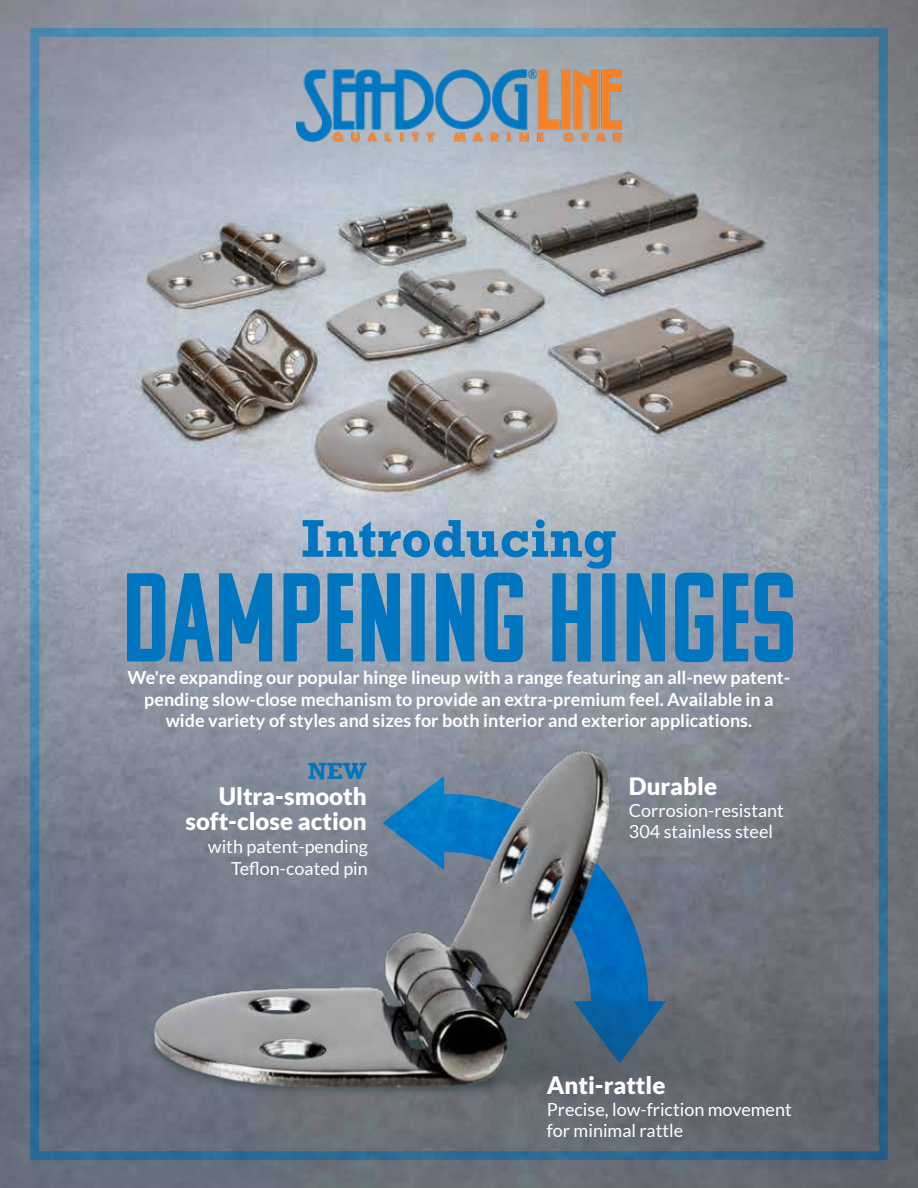
<style>
.page{position:relative;width:918px;height:1188px;background:#fff}
.page>*{position:absolute;margin:0;border:0;box-sizing:border-box;transform-origin:0 0}
.t1{font:126px "Komu A";color:#0076c0}
.t2{font:700 54px "Rockwell";color:#0076c0}
.t3{font:900 24px/25.5px "Lato";color:#fff;text-align:right}
.t4{font:700 24px "Rockwell";color:#0076c0}
.t5{font:700 18px/21.6px "Lato";color:#fff;text-align:center}
.t6{font:18px/21.6px "Lato";color:#fff}
</style>
<div class="page">
<img style="left:0;top:0;width:918px;height:1188px">
<img style="left:71px;top:742px;width:697px;height:444px">
<img style="left:297px;top:70px;width:324px;height:72px">
<div style="left:30px;top:28px;width:858px;height:1132px;border:9px solid #0076c0"></div>
<img style="left:0;top:129px;width:48px;height:172px">
<h2 class="t2" style="left:301px;top:506px;width:317px">Introducing</h2>
<h1 class="t1" style="left:121px;top:553px;width:677px">DAMPENING HINGES</h1>
<p class="t5" style="left:127px;top:666px;width:664px">We're expanding our popular hinge lineup with a range featuring an all-new patent&shy;pending slow-close mechanism to provide an extra-premium feel. Available in a wide variety of styles and sizes for both interior and exterior applications.</p>
<h3 class="t4" style="left:308px;top:757px;width:60px">NEW</h3>
<h3 class="t3" style="left:185px;top:783px;width:183px">Ultra-smooth soft-close action</h3>
<p class="t6" style="left:208px;top:836px;width:162px;text-align:right">with patent-pending<br>Teflon-coated pin</p>
<h3 class="t3" style="left:629px;top:773px;width:90px">Durable</h3>
<p class="t6" style="left:629px;top:799px;width:157px">Corrosion-resistant<br>304 stainless steel</p>
<h3 class="t3" style="left:547px;top:1072px;width:120px">Anti-rattle</h3>
<p class="t6" style="left:547px;top:1098px;width:246px">Precise, low-friction movement for minimal rattle</p>
</div>
